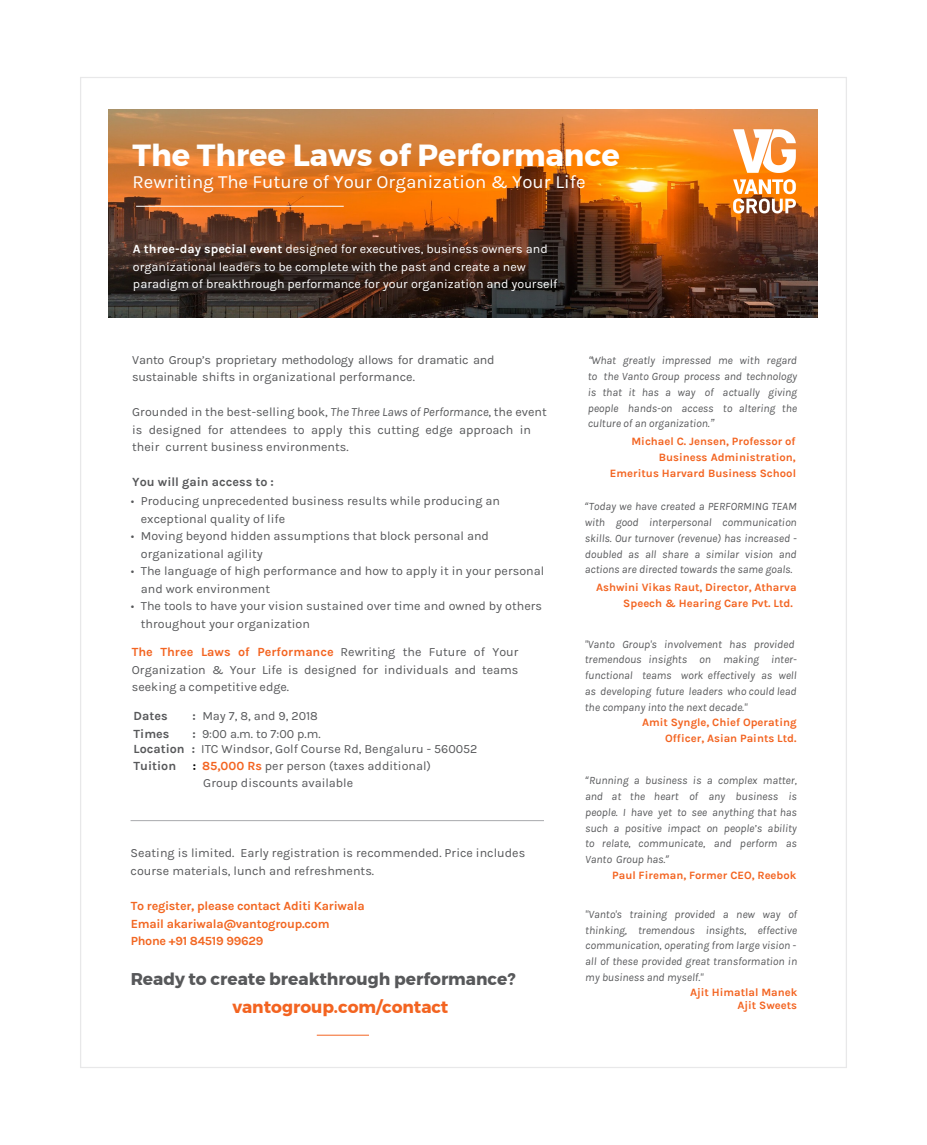
<style>
.page{position:relative;width:927px;height:1145px;background:#fff}
.page>*{position:absolute;margin:0;border:0;box-sizing:border-box;transform-origin:0 0}
.t1{font:700 30.5px "Montserrat";color:#fff}
.t2{font:18.62px "Karla";color:#fff}
.t3{font:700 17px "Montserrat";color:#57585a}
.t4{font:700 17px "Montserrat";letter-spacing:-.005em;color:#f36421}
.t5{font:12.5px/17.5px "Karla";color:#57585a}
.t6{font:12.5px/17.5px "Karla";color:#fff}
.t7{font:12.5px/17.5px "Karla";letter-spacing:-.02em;color:#57585a}
.t8{font:700 12.5px/17.5px "Karla";letter-spacing:-.02em;color:#f26621}
.t9{font:700 12.5px "Karla";color:#57585a}
.t10{font:12.5px "Karla";color:#57585b}
.t11{font:italic 11.25px/15.8px "Karla";color:#57585a;text-align:justify}
.t12{font:700 11.25px/15.8px "Karla";color:#f36421;text-align:right}
.s1{font-weight:700}
.s2{font-style:italic}
.s3{font-family:"Myriad Pro"}
.s4{font-weight:700;color:#f36421}
.s5{font-weight:700;color:#040503}
.s6{font-family:"Helvetica"}
.s7{font-family:"Myriad Pro";font-style:normal}
</style>
<div class="page">
<img style="left:108px;top:109px;width:709px;height:208px">
<hr style="left:136px;top:206px;width:207px;height:1px;background:#fff">
<hr style="left:130px;top:820px;width:413px;height:1px;background:#a8a9ad">
<hr style="left:316px;top:1035px;width:53px;height:1px;background:#f36421">
<img style="left:727px;top:118px;width:74px;height:105px">
<h1 class="t1" style="left:132px;top:130px;width:489px">The Three Laws of Performance</h1>
<h2 class="t2" style="left:132px;top:172px;width:454px">Rewriting The Future of Your Organization &amp; Your Life</h2>
<p class="t6" style="left:133px;top:240px;width:426px"><span class="s1">A three-day special event</span> designed for executives, business owners and organizational leaders to be complete with the past and create a new paradigm of breakthrough performance for your organization and yourself</p>
<p class="t7" style="left:132px;top:351px;width:363px">Vanto Group’s proprietary methodology allows for dramatic and sustainable shifts in organizational performance.</p>
<p class="t5" style="left:132px;top:404px;width:416px">Grounded in the best-selling book, <span class="s2">The Three Laws of Performance</span>, the event is designed for attendees to apply this cutting edge approach in their current business environments.</p>
<p class="t9" style="left:132px;top:475px;width:143px">You will gain access to :</p>
<p class="t5" style="left:141px;top:493px;width:360px;text-indent:-10px"><span class="s3">•</span> Producing unprecedented business results while producing an exceptional quality of life</p>
<p class="t5" style="left:141px;top:528px;width:349px;text-indent:-10px"><span class="s3">•</span> Moving beyond hidden assumptions that block personal and organizational agility</p>
<p class="t5" style="left:141px;top:563px;width:405px;text-indent:-10px"><span class="s3">•</span> The language of high performance and how to apply it in your personal and work environment</p>
<p class="t5" style="left:141px;top:598px;width:402px;text-indent:-10px"><span class="s3">•</span> The tools to have your vision sustained over time and owned by others throughout your organization</p>
<p class="t5" style="left:132px;top:643px;width:388px;text-align:justify"><span class="s4">The Three Laws of Performance</span> Rewriting the Future of Your Organization &amp; Your Life is designed for individuals and teams seeking a competitive edge.</p>
<p class="t9" style="left:133px;top:709px;width:35px">Dates</p>
<p class="t5" style="left:192px;top:707px;width:127px"><span class="s1">:</span> May 7, 8, and 9, 2018</p>
<p class="t9" style="left:133px;top:726px;width:37px">Times</p>
<p class="t5" style="left:133px;top:726px;width:345px;line-height:15.2px;text-indent:59px"><span class="s1">:</span> 9:00 a.m. to 7:00 p.m.<br><span class="s1">Location :</span> ITC Windsor, Golf Course Rd, Bengaluru - 560052</p>
<p class="t9" style="left:133px;top:759px;width:44px">Tuition</p>
<p class="t5" style="left:193px;top:758px;width:240px"><span class="s5">:</span> <span class="s4">85,000 Rs</span> per person (taxes additional)</p>
<p class="t10" style="left:203px;top:776px;width:151px">Group discounts available</p>
<p class="t5" style="left:130px;top:845px;width:396px">Seating is limited. Early registration is recommended. Price includes course materials, lunch and refreshments.</p>
<p class="t8" style="left:131px;top:898px;width:235px">To register, please contact Aditi Kariwala<br>Email akariwala@vantogroup.com<br>Phone +91 84519 99629</p>
<h3 class="t3" style="left:131px;top:965px;width:386px">Ready to create breakthrough performance?</h3>
<h3 class="t4" style="left:232px;top:993px;width:217px">vantogroup.com/contact</h3>
<p class="t11" style="left:587px;top:353px;width:211px"><span class="s6">“</span>What greatly impressed me with regard to the Vanto Group process and technology is that it has a way of actually giving people hands-on access to altering the culture of an organization.<span class="s6">”</span></p>
<p class="t12" style="left:609px;top:434px;width:188px">Michael C. Jensen, Professor of<br>Business Administration,<br>Emeritus Harvard Business School</p>
<p class="t11" style="left:584px;top:499px;width:213px"><span class="s7">“</span>Today we have created a PERFORMING TEAM with good interpersonal communication skills. Our turnover (revenue) has increased - doubled as all share a similar vision and actions are directed towards the same goals.</p>
<p class="t12" style="left:623px;top:580px;width:175px;text-align:left;text-indent:-27px">Ashwini Vikas Raut, Director, Atharva<br>Speech &amp; Hearing Care Pvt. Ltd.</p>
<p class="t11" style="left:584px;top:636px;width:213px;text-align:left">"Vanto Group's involvement has provided tremendous insights on making inter&shy;functional teams work effectively as well as developing future leaders who could lead the company into the next decade."</p>
<p class="t12" style="left:641px;top:715px;width:156px">Amit Syngle, Chief Operating<br>Officer, Asian Paints Ltd.</p>
<p class="t11" style="left:584px;top:773px;width:213px"><span class="s7">“</span>Running a business is a complex matter, and at the heart of any business is people. I have yet to see anything that has such a positive impact on people’s ability to relate, communicate, and perform as Vanto Group has.<span class="s7">”</span></p>
<p class="t12" style="left:612px;top:867px;width:185px">Paul Fireman, Former CEO, Reebok</p>
<p class="t11" style="left:585px;top:906px;width:213px">"Vanto's training provided a new way of thinking, tremendous insights, effective communication, operating from large vision - all of these provided great transformation in my business and myself."</p>
<p class="t12" style="left:689px;top:985px;width:109px;line-height:13.5px">Ajit Himatlal Manek<br>Ajit Sweets</p>
</div>
